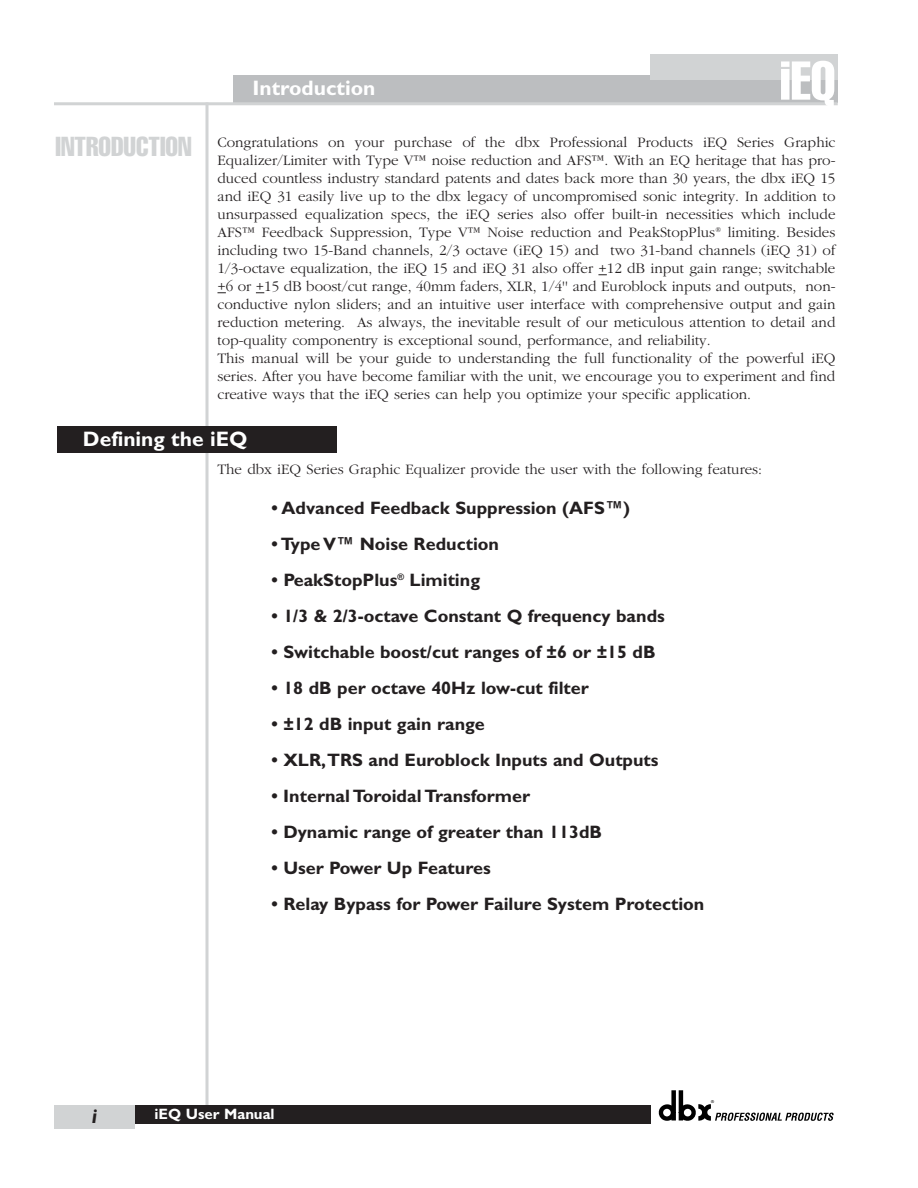
<style>
.page{position:relative;width:918px;height:1188px;background:#fff}
.page>*{position:absolute;margin:0;border:0;box-sizing:border-box;transform-origin:0 0}
.t1{font:extra-condensed 53.7px "Helvetica";color:#fff}
.t2{font:extra-condensed 27px "Helvetica";color:#d1d3d4}
.t3{font:700 21px "Gill Sans";color:#fff}
.t4{font:italic 700 21px "Gill Sans";color:#231f20}
.t5{font:700 18px "Gill Sans";color:#231f20}
.t6{font:300 15px/18px "Garamond";color:#231f20}
.t7{font:700 15px "Gill Sans";color:#fff}
.t8{font:3.9px "Helvetica";color:#000}
</style>
<div class="page">
<div style="left:233px;top:75px;width:605px;height:28px;background:#bcbec0"></div>
<div style="left:650px;top:54px;width:188px;height:26px;background:#d1d3d4"></div>
<svg style="left:658px;top:1090px;width:176px;height:31px"></svg>
<hr style="left:206px;top:102px;width:3px;height:1015px;background:#d1d3d4">
<div style="left:118px;top:1105px;width:533px;height:19px;background:#231f20"></div>
<div style="left:54px;top:1105px;width:81px;height:24px;background:#d1d3d4"></div>
<hr style="left:54px;top:102px;width:784px;height:3px;background:#d1d3d4">
<div style="left:57px;top:426px;width:279px;height:27px;background:#231f20"></div>
<h2 class="t2" style="left:56px;top:136px;width:138px">INTRODUCTION</h2>
<h1 class="t1" style="left:780px;top:61px;width:57px">iEQ</h1>
<p class="t6" style="left:217px;top:135px;width:620px">Congratulations on your purchase of the dbx Professional Products iEQ Series Graphic Equalizer/Limiter with Type V™ noise reduction and AFS™. With an EQ heritage that has pro&shy;duced countless industry standard patents and dates back more than 30 years, the dbx iEQ 15 and iEQ 31 easily live up to the dbx legacy of uncompromised sonic integrity. In addition to unsurpassed equalization specs, the iEQ series also offer built-in necessities which include AFS™ Feedback Suppression, Type V™ Noise reduction and PeakStopPlus<sup>®</sup> limiting. Besides including two 15-Band channels, 2/3 octave (iEQ 15) and two 31-band channels (iEQ 31) of 1/3-octave equalization, the iEQ 15 and iEQ 31 also offer +12 dB input gain range; switchable +6 or +15 dB boost/cut range, 40mm faders, XLR, 1/4'' and Euroblock inputs and outputs, non&shy;conductive nylon sliders; and an intuitive user interface with comprehensive output and gain reduction metering. As always, the inevitable result of our meticulous attention to detail and top-quality componentry is exceptional sound, performance, and reliability.<br>This manual will be your guide to understanding the full functionality of the powerful iEQ series. After you have become familiar with the unit, we encourage you to experiment and find creative ways that the iEQ series can help you optimize your specific application.</p>
<h3 class="t3" style="left:253px;top:81px;width:125px">Introduction</h3>
<h3 class="t3" style="left:83px;top:432px;width:166px">Defining the iEQ</h3>
<p class="t6" style="left:217px;top:462px;width:546px">The dbx iEQ Series Graphic Equalizer provide the user with the following features:</p>
<p class="t5" style="left:271px;top:501px;width:360px">• Advanced Feedback Suppression (AFS™)</p>
<p class="t5" style="left:271px;top:537px;width:229px">• Type V™ Noise Reduction</p>
<p class="t5" style="left:271px;top:573px;width:210px">• PeakStopPlus<sup>®</sup> Limiting</p>
<p class="t5" style="left:271px;top:609px;width:395px">• 1/3 &amp; 2/3-octave Constant Q frequency bands</p>
<p class="t5" style="left:271px;top:645px;width:386px">• Switchable boost/cut ranges of ±6 or ±15 dB</p>
<p class="t5" style="left:271px;top:681px;width:319px">• 18 dB per octave 40Hz low-cut filter</p>
<p class="t5" style="left:271px;top:717px;width:215px">• ±12 dB input gain range</p>
<p class="t5" style="left:271px;top:753px;width:389px">• XLR,TRS and Euroblock Inputs and Outputs</p>
<p class="t5" style="left:271px;top:789px;width:260px">• Internal Toroidal Transformer</p>
<p class="t5" style="left:271px;top:825px;width:332px">• Dynamic range of greater than 113dB</p>
<p class="t5" style="left:271px;top:861px;width:221px">• User Power Up Features</p>
<p class="t5" style="left:271px;top:897px;width:434px">• Relay Bypass for Power Failure System Protection</p>
<h3 class="t4" style="left:92px;top:1109px;width:7px">i</h3>
<p class="t7" style="left:154px;top:1108px;width:122px">iEQ User Manual</p>
<p class="t8" style="left:711px;top:1101px;width:4px">®</p>
</div>
